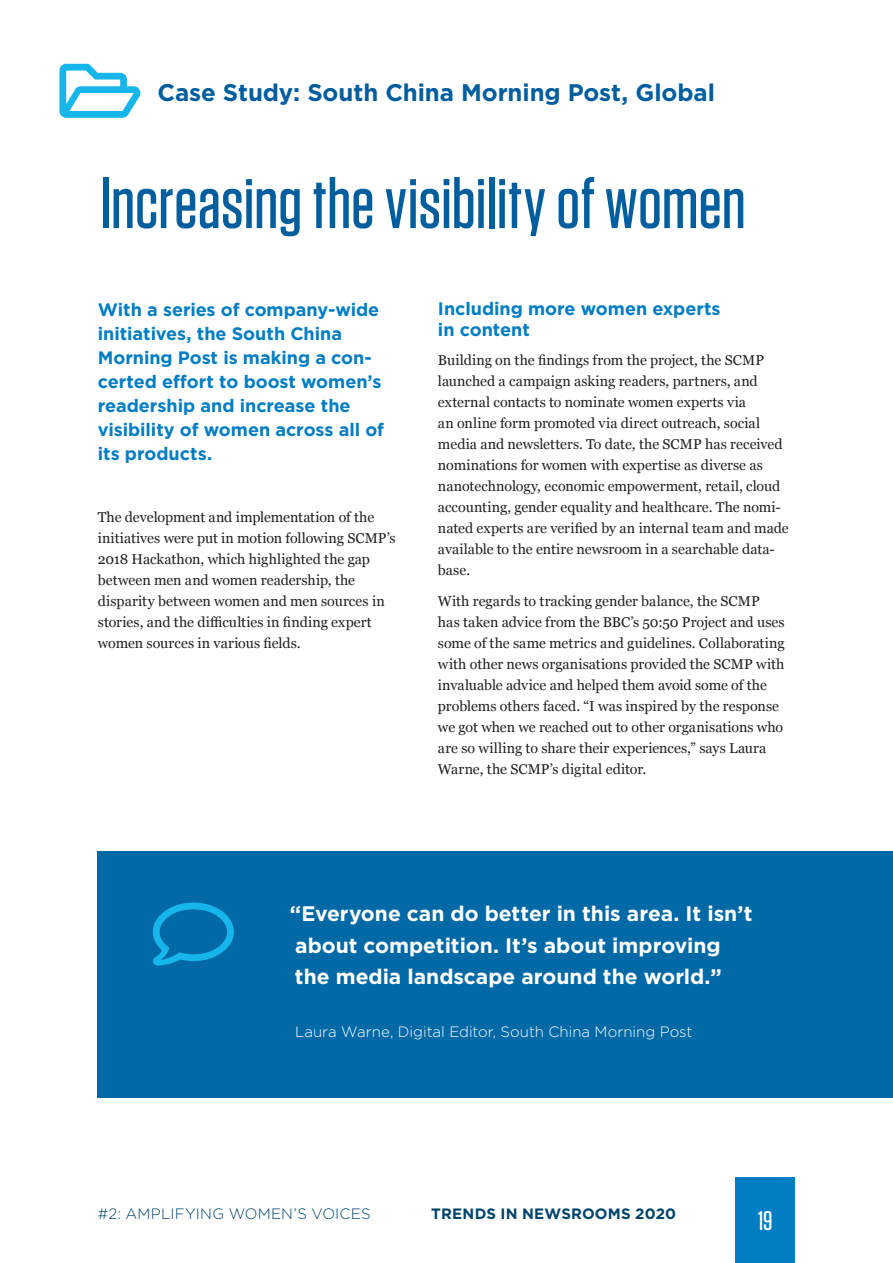
<style>
.page{position:relative;width:893px;height:1263px;background:#fff}
.page>*{position:absolute;margin:0;border:0;box-sizing:border-box;transform-origin:0 0}
.t1{font:500 72px "Tungsten";color:#005e9e}
.t2{font:500 27px "Tungsten";color:#fff}
.t3{font:700 24px "Gotham";letter-spacing:-.005em;color:#005e9e}
.t4{font:700 21px/31.5px "Gotham";color:#fff}
.t5{font:700 18px/24px "Gotham";color:#007dc3}
.t6{font:300 15px "Gotham";color:#fff}
.t7{font:300 15px "Gotham";letter-spacing:.015em;color:#00446b}
.t8{font:700 15px "Gotham";letter-spacing:.015em;color:#00446b}
.t9{font:14.25px/21px "Georgia";color:#231f20}
</style>
<div class="page">
<div style="left:736px;top:1178px;width:59px;height:85px;background:#007dc3"></div>
<svg style="left:59px;top:64px;width:82px;height:54px"></svg>
<div style="left:98px;top:851px;width:795px;height:246px;background:#0069a6"></div>
<svg style="left:153px;top:902px;width:81px;height:64px"></svg>
<h3 class="t3" style="left:157px;top:76px;width:559px">Case Study: South China Morning Post, Global</h3>
<h1 class="t1" style="left:100px;top:166px;width:647px">Increasing the visibility of women</h1>
<p class="t5" style="left:98px;top:297px;width:288px">With a series of company-wide initiatives, the South China<br>Morning Post is making a con&shy;certed effort to boost women’s readership and increase the visibility of women across all of its products.</p>
<p class="t9" style="left:98px;top:506px;width:299px">The development and implementation of the initiatives were put in motion following SCMP’s 2018 Hackathon, which highlighted the gap between men and women readership, the disparity between women and men sources in stories, and the difficulties in finding expert women sources in various fields.</p>
<p class="t5" style="left:438px;top:298px;width:284px;line-height:21px">Including more women experts in content</p>
<p class="t9" style="left:438px;top:349px;width:352px">Building on the findings from the project, the SCMP launched a campaign asking readers, partners, and external contacts to nominate women experts via<br>an online form promoted via direct outreach, social media and newsletters. To date, the SCMP has received nominations for women with expertise as diverse as nanotechnology, economic empowerment, retail, cloud accounting, gender equality and healthcare. The nomi&shy;nated experts are verified by an internal team and made available to the entire newsroom in a searchable data&shy;base.</p>
<p class="t9" style="left:438px;top:590px;width:348px">With regards to tracking gender balance, the SCMP has taken advice from the BBC’s 50:50 Project and uses some of the same metrics and guidelines. Collaborating with other news organisations provided the SCMP with invaluable advice and helped them avoid some of the problems others faced. “I was inspired by the response we got when we reached out to other organisations who are so willing to share their experiences,” says Laura Warne, the SCMP’s digital editor.</p>
<h3 class="t4" style="left:290px;top:898px;width:464px">“Everyone can do better in this area. It isn’t about competition. It’s about improving the media landscape around the world.”</h3>
<p class="t6" style="left:295px;top:1022px;width:399px">Laura Warne, Digital Editor, South China Morning Post</p>
<p class="t7" style="left:98px;top:1204px;width:274px">#2: AMPLIFYING WOMEN’S VOICES</p>
<p class="t8" style="left:431px;top:1204px;width:246px">TRENDS IN NEWSROOMS 2020</p>
<h2 class="t2" style="left:758px;top:1206px;width:16px">19</h2>
</div>
